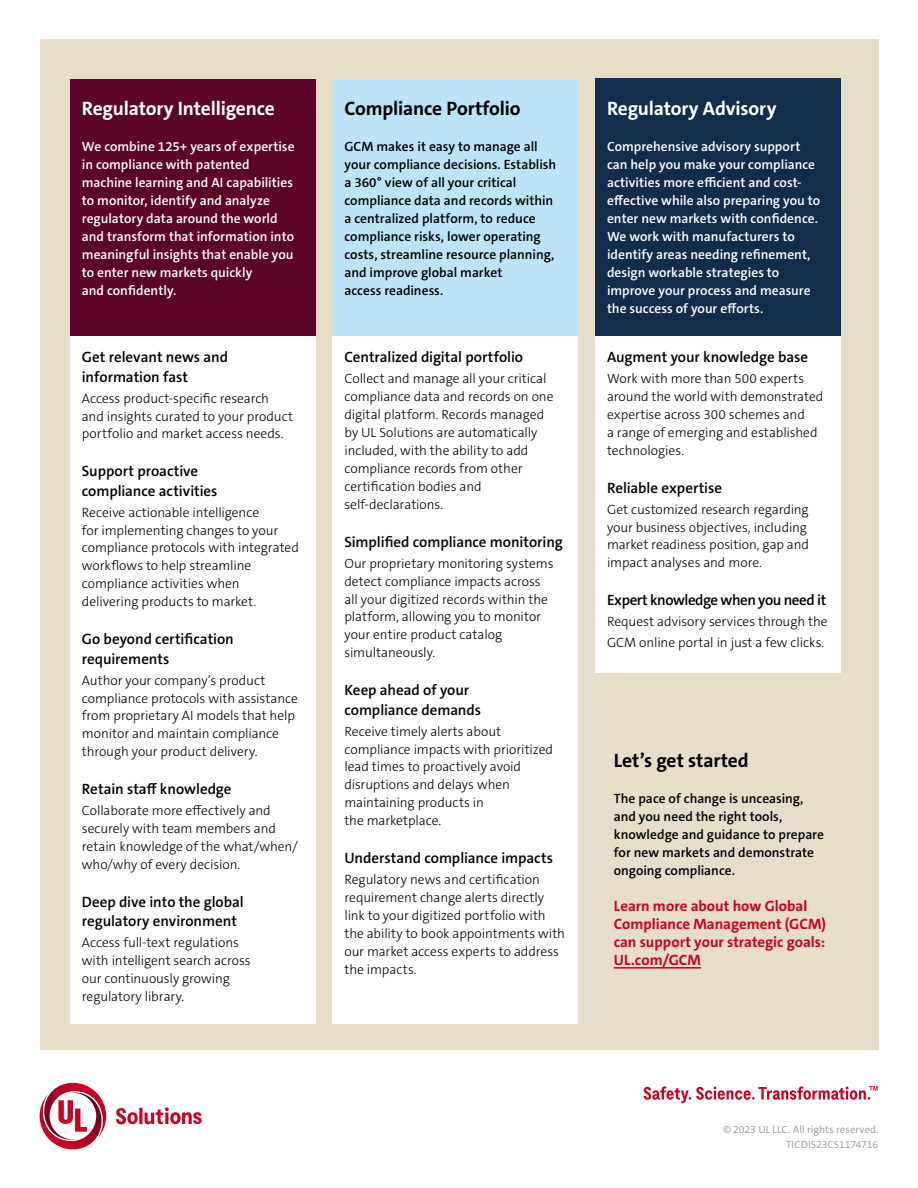
<style>
.page{position:relative;width:918px;height:1188px;background:#fff}
.page>*{position:absolute;margin:0;border:0;box-sizing:border-box;transform-origin:0 0}
.t1{font:700 19.5px "The Sans C5";letter-spacing:-.01em;color:#fff}
.t2{font:700 19.5px "The Sans C5";letter-spacing:-.01em;color:#000}
.t3{font:600 15px/19.5px "The Sans C5";letter-spacing:-.005em;color:#000}
.t4{font:700 15px/18px "The Sans C5";color:#ca0123}
.t5{font:600 15px "The Sans C5";letter-spacing:-.03em;color:#000}
.t6{font:300 13.5px/18px "The Sans C5";letter-spacing:-.005em;color:#000}
.t7{font:600 13.5px/18px "The Sans C5";color:#fff}
.t8{font:600 13.5px/18px "The Sans C5";color:#000}
.t9{font:300 10.5px/15px "The Sans C5";letter-spacing:.005em;color:#939598;text-align:right}
</style>
<div class="page">
<div style="left:40px;top:39px;width:838px;height:1010px;background:#e6dec9"></div>
<svg style="left:40px;top:1083px;width:162px;height:66px"></svg>
<svg style="left:644px;top:1086px;width:234px;height:17px"></svg>
<div style="left:70px;top:79px;width:245px;height:257px;background:#5b0428"></div>
<div style="left:333px;top:79px;width:245px;height:257px;background:#bce4f7"></div>
<div style="left:595px;top:78px;width:245px;height:258px;background:#122c49"></div>
<div style="left:70px;top:336px;width:245px;height:688px;background:#fff"></div>
<div style="left:333px;top:336px;width:245px;height:688px;background:#fff"></div>
<div style="left:595px;top:336px;width:245px;height:337px;background:#fff"></div>
<hr style="left:614px;top:967px;width:87px;height:2px;background:#ca0123">
<h1 class="t1" style="left:82px;top:96px;width:195px">Regulatory Intelligence</h1>
<p class="t7" style="left:82px;top:138px;width:214px">We combine 125+ years of expertise in compliance with patented machine learning and AI capabilities to monitor, identify and analyze regulatory data around the world and transform that information into meaningful insights that enable you to enter new markets quickly<br>and confidently.</p>
<p class="t3" style="left:82px;top:347px;width:148px">Get relevant news and information fast</p>
<p class="t6" style="left:82px;top:389px;width:213px">Access product-specific research and insights curated to your product portfolio and market access needs.</p>
<p class="t3" style="left:82px;top:461px;width:137px">Support proactive compliance activities</p>
<p class="t6" style="left:82px;top:503px;width:219px">Receive actionable intelligence<br>for implementing changes to your compliance protocols with integrated workflows to help streamline compliance activities when delivering products to market.</p>
<p class="t3" style="left:82px;top:629px;width:153px">Go beyond certification requirements</p>
<p class="t6" style="left:82px;top:671px;width:218px">Author your company’s product compliance protocols with assistance from proprietary AI models that help monitor and maintain compliance through your product delivery.</p>
<p class="t3" style="left:82px;top:779px;width:151px">Retain staff knowledge</p>
<p class="t6" style="left:82px;top:802px;width:217px">Collaborate more effectively and securely with team members and retain knowledge of the what/when/ who/why of every decision.</p>
<p class="t3" style="left:82px;top:892px;width:163px">Deep dive into the global regulatory environment</p>
<p class="t6" style="left:82px;top:934px;width:170px">Access full-text regulations with intelligent search across our continuously growing regulatory library.</p>
<h1 class="t2" style="left:344px;top:96px;width:178px">Compliance Portfolio</h1>
<p class="t8" style="left:344px;top:138px;width:213px">GCM makes it easy to manage all your compliance decisions. Establish a 360° view of all your critical compliance data and records within a centralized platform, to reduce compliance risks, lower operating costs, streamline resource planning, and improve global market<br>access readiness.</p>
<p class="t3" style="left:344px;top:347px;width:180px">Centralized digital portfolio</p>
<p class="t6" style="left:344px;top:370px;width:211px">Collect and manage all your critical compliance data and records on one digital platform. Records managed by UL Solutions are automatically included, with the ability to add compliance records from other certification bodies and self-declarations.</p>
<p class="t3" style="left:344px;top:532px;width:220px">Simplified compliance monitoring</p>
<p class="t6" style="left:344px;top:554px;width:211px">Our proprietary monitoring systems detect compliance impacts across all your digitized records within the platform, allowing you to monitor your entire product catalog simultaneously.</p>
<p class="t3" style="left:344px;top:680px;width:138px">Keep ahead of your compliance demands</p>
<p class="t6" style="left:344px;top:722px;width:210px">Receive timely alerts about compliance impacts with prioritized lead times to proactively avoid disruptions and delays when maintaining products in<br>the marketplace.</p>
<p class="t3" style="left:344px;top:848px;width:210px">Understand compliance impacts</p>
<p class="t6" style="left:344px;top:871px;width:222px">Regulatory news and certification requirement change alerts directly link to your digitized portfolio with the ability to book appointments with our market access experts to address the impacts.</p>
<h1 class="t1" style="left:607px;top:96px;width:171px">Regulatory Advisory</h1>
<p class="t7" style="left:607px;top:138px;width:215px">Comprehensive advisory support can help you make your compliance activities more efficient and cost&shy;effective while also preparing you to enter new markets with confidence.<br>We work with manufacturers to identify areas needing refinement, design workable strategies to improve your process and measure the success of your efforts.</p>
<p class="t3" style="left:607px;top:347px;width:203px">Augment your knowledge base</p>
<p class="t6" style="left:607px;top:370px;width:218px">Work with more than 500 experts around the world with demonstrated expertise across 300 schemes and<br>a range of emerging and established technologies.</p>
<p class="t3" style="left:607px;top:478px;width:117px">Reliable expertise</p>
<p class="t6" style="left:607px;top:500px;width:204px">Get customized research regarding your business objectives, including market readiness position, gap and impact analyses and more.</p>
<p class="t5" style="left:607px;top:590px;width:221px">Expert knowledge when you need it</p>
<p class="t6" style="left:607px;top:611px;width:222px;line-height:21px">Request advisory services through the<br>GCM online portal in just a few clicks.</p>
<h1 class="t2" style="left:614px;top:748px;width:136px">Let’s get started</h1>
<p class="t8" style="left:614px;top:789px;width:212px">The pace of change is unceasing, and you need the right tools, knowledge and guidance to prepare for new markets and demonstrate ongoing compliance.</p>
<p class="t4" style="left:614px;top:897px;width:214px">Learn more about how Global<br>Compliance Management (GCM) can support your strategic goals:<br>UL.com/GCM</p>
<p class="t9" style="left:723px;top:1122px;width:157px">© 2023 UL LLC. All rights reserved.<br>TICDIS23CS1174716</p>
</div>
